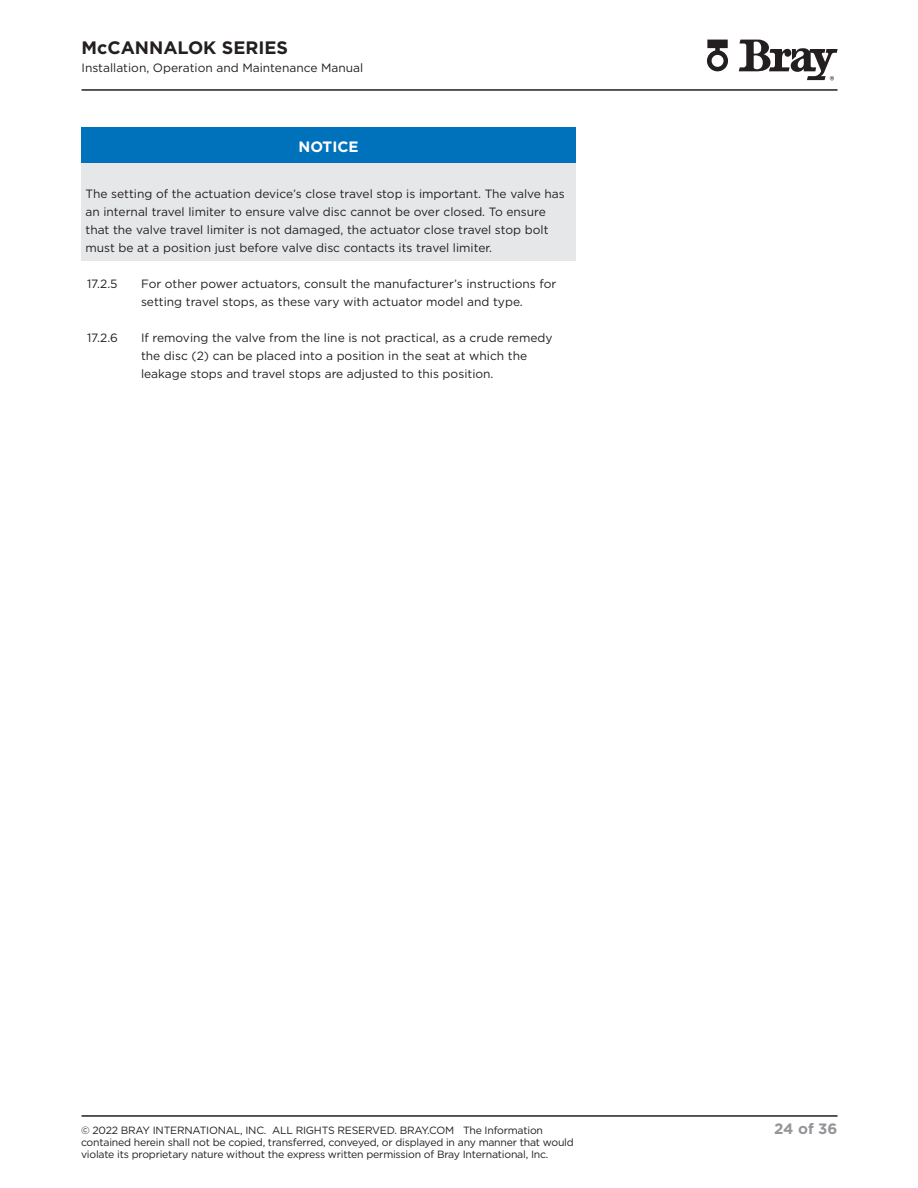
<style>
.page{position:relative;width:918px;height:1188px;background:#fff}
.page>*{position:absolute;margin:0;border:0;box-sizing:border-box;transform-origin:0 0}
.t1{font:700 18px "Gotham";color:#231f20}
.t2{font:700 15px "Gotham";color:#939598}
.NOTICE_Heading{font:700 15px "Gotham";color:#fff}
.Body_Copy{font:12px/18px "Gotham";color:#231f20}
.t3{font:10.5px/12px "Gotham";letter-spacing:-.02em;color:#231f20}
</style>
<div class="page">
<hr style="left:82px;top:89px;width:756px;height:2px;background:#231f20">
<hr style="left:82px;top:1115px;width:756px;height:2px;background:#231f20">
<svg style="left:739px;top:40px;width:99px;height:40px"></svg>
<svg style="left:707px;top:40px;width:21px;height:31px"></svg>
<div style="left:81px;top:128px;width:495px;height:36px;background:#0072bc"></div>
<div style="left:81px;top:164px;width:495px;height:97px;background:#e6e7e9"></div>
<h1 class="t1" style="left:82px;top:36px;width:208px">McCANNALOK SERIES</h1>
<p class="Body_Copy" style="left:82px;top:58px;width:283px">Installation, Operation and Maintenance Manual</p>
<p class="NOTICE_Heading" style="left:298px;top:137px;width:62px">NOTICE</p>
<p class="Body_Copy" style="left:86px;top:184px;width:481px">The setting of the actuation device’s close travel stop is important. The valve has an internal travel limiter to ensure valve disc cannot be over closed. To ensure that the valve travel limiter is not damaged, the actuator close travel stop bolt must be at a position just before valve disc contacts its travel limiter.</p>
<p class="Body_Copy" style="left:87px;top:274px;width:32px">17.2.5</p>
<p class="Body_Copy" style="left:141px;top:274px;width:417px">For other power actuators, consult the manufacturer’s instructions for setting travel stops, as these vary with actuator model and type.</p>
<p class="Body_Copy" style="left:87px;top:328px;width:33px">17.2.6</p>
<p class="Body_Copy" style="left:141px;top:328px;width:413px">If removing the valve from the line is not practical, as a crude remedy the disc (2) can be placed into a position in the seat at which the leakage stops and travel stops are adjusted to this position.</p>
<p class="t3" style="left:81px;top:1124px;width:494px">© 2022 BRAY INTERNATIONAL, INC. ALL RIGHTS RESERVED. BRAY.COM The Information contained herein shall not be copied, transferred, conveyed, or displayed in any manner that would violate its proprietary nature without the express written permission of Bray International, Inc.</p>
<p class="t2" style="left:774px;top:1119px;width:65px">24 of 36</p>
</div>
